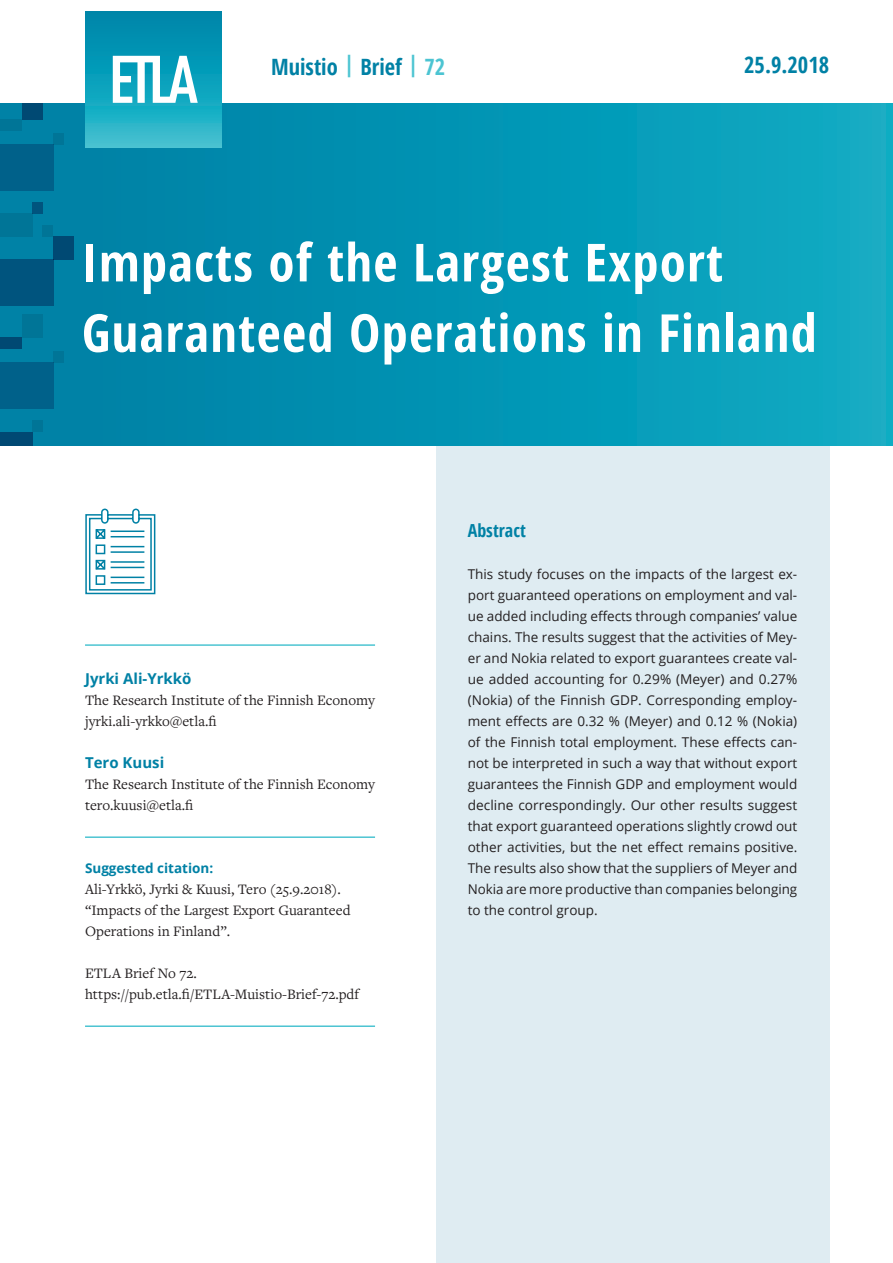
<style>
.page{position:relative;width:893px;height:1263px;background:#fff}
.page>*{position:absolute;margin:0;border:0;box-sizing:border-box;transform-origin:0 0}
.t1{font:700 condensed 52.5px/70.5px "Open Sans";letter-spacing:.025em;color:#fff}
.t2{font:700 condensed 22.5px "Open Sans";color:#0081a5}
.t3{font:700 condensed 18px "Open Sans";color:#0081a5}
.t4{font:15px/21px "Freight Text Pro";color:#231f20}
.t5{font:700 15px "Open Sans";color:#0081a5}
.t6{font:13.5px/21px "Open Sans";letter-spacing:-.005em;color:#231f20;text-align:justify}
.t7{font:700 13.5px "Open Sans";color:#0081a5}
.s1{color:#4cc4d2}
</style>
<div class="page">
<div style="left:436px;top:441px;width:393px;height:822px;background:#dfecf2"></div>
<div style="left:0;top:104px;width:893px;height:342px;background:linear-gradient(to right,#007da3,#0eabc4)"></div>
<div style="left:0;top:260px;width:53px;height:46px;background:#00547e"></div>
<div style="left:0;top:144px;width:53px;height:46px;background:#00618a"></div>
<div style="left:0;top:362px;width:53px;height:46px;background:#00618a"></div>
<div style="left:53px;top:237px;width:21px;height:23px;background:#004973"></div>
<div style="left:0;top:214px;width:32px;height:23px;background:#007597"></div>
<div style="left:0;top:432px;width:32px;height:14px;background:#004973"></div>
<div style="left:22px;top:104px;width:21px;height:16px;background:#004973"></div>
<div style="left:43px;top:225px;width:10px;height:12px;background:#007597"></div>
<div style="left:53px;top:133px;width:10px;height:11px;background:#007597"></div>
<div style="left:53px;top:351px;width:10px;height:11px;background:#007597"></div>
<div style="left:0;top:120px;width:22px;height:11px;background:#007597"></div>
<div style="left:0;top:338px;width:22px;height:11px;background:#004973"></div>
<div style="left:32px;top:202px;width:11px;height:12px;background:#00547e"></div>
<div style="left:32px;top:420px;width:11px;height:12px;background:#007597"></div>
<div style="left:22px;top:315px;width:21px;height:23px;background:#007597"></div>
<svg style="left:85px;top:12px;width:136px;height:136px;background:#14a1bc"></svg>
<svg style="left:113px;top:56px;width:85px;height:47px"></svg>
<hr style="left:85px;top:836px;width:290px;height:2px;background:#4cc4d2">
<hr style="left:85px;top:644px;width:290px;height:2px;background:#4cc4d2">
<svg style="left:85px;top:508px;width:71px;height:87px"></svg>
<hr style="left:85px;top:1025px;width:290px;height:2px;background:#4cc4d2">
<h2 class="t2" style="left:271px;top:51px;width:176px">Muistio <span class="s1">|</span> Brief <span class="s1">| 72</span></h2>
<h2 class="t2" style="left:744px;top:49px;width:87px">25.9.2018</h2>
<h1 class="t1" style="left:82px;top:226px;width:736px">Impacts of the Largest Export<br>Guaranteed Operations in Finland</h1>
<p class="t5" style="left:85px;top:668px;width:108px">Jyrki Ali-Yrkkö</p>
<p class="t4" style="left:85px;top:689px;width:291px">The Research Institute of the Finnish Economy jyrki.ali-yrkko@etla.fi</p>
<p class="t5" style="left:85px;top:752px;width:81px">Tero Kuusi</p>
<p class="t4" style="left:85px;top:773px;width:291px">The Research Institute of the Finnish Economy tero.kuusi@etla.fi</p>
<p class="t7" style="left:85px;top:859px;width:130px">Suggested citation:</p>
<p class="t4" style="left:85px;top:878px;width:267px">Ali-Yrkkö, Jyrki &amp; Kuusi, Tero (25.9.2018). “Impacts of the Largest Export Guaranteed<br>Operations in Finland”.</p>
<p class="t4" style="left:85px;top:962px;width:276px">ETLA Brief No 72. https://pub.etla.fi/ETLA-Muistio-Brief-72.pdf</p>
<h3 class="t3" style="left:468px;top:518px;width:60px">Abstract</h3>
<p class="t6" style="left:468px;top:563px;width:331px">This study focuses on the impacts of the largest ex&shy;port guaranteed operations on employment and val&shy;ue added including effects through companies’ value chains. The results suggest that the activities of Mey&shy;er and Nokia related to export guarantees create val&shy;ue added accounting for 0.29% (Meyer) and 0.27% (Nokia) of the Finnish GDP. Corresponding employ&shy;ment effects are 0.32 % (Meyer) and 0.12 % (Nokia) of the Finnish total employment. These effects can&shy;not be interpreted in such a way that without export guarantees the Finnish GDP and employment would decline correspondingly. Our other results suggest that export guaranteed operations slightly crowd out other activities, but the net effect remains positive.<br>The results also show that the suppliers of Meyer and Nokia are more productive than companies belonging to the control group.</p>
</div>
